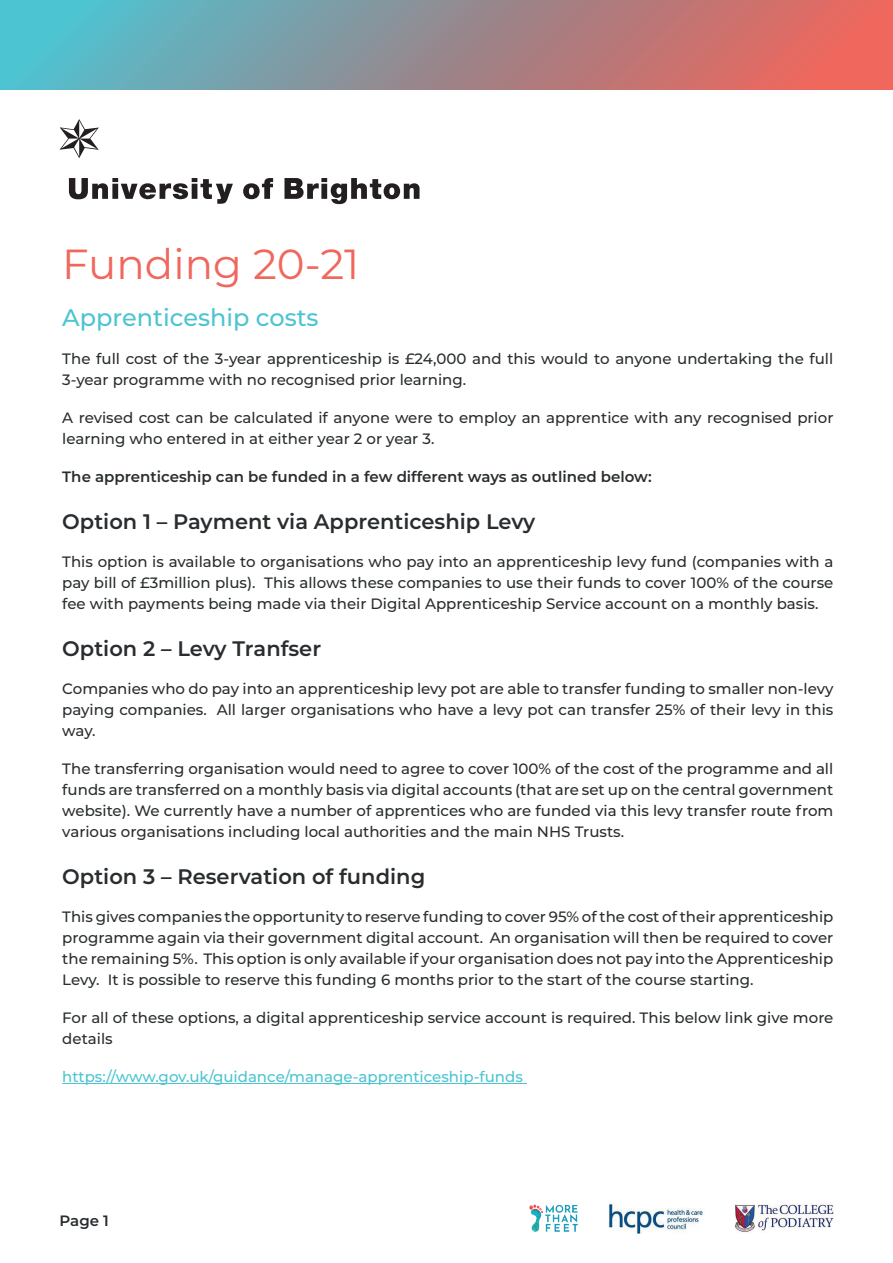
<style>
.page{position:relative;width:893px;height:1263px;background:#fff}
.page>*{position:absolute;margin:0;border:0;box-sizing:border-box;transform-origin:0 0}
.t1{font:42px "Montserrat";color:#f0675d}
.t2{font:500 24px "Montserrat";color:#4cc4d2}
.t3{font:600 21px "Montserrat";color:#292d2f}
.t4{font:500 15px/21px "Montserrat";color:#292d2f;text-align:justify}
.t5{font:600 15px "Montserrat";color:#292d2f}
.t6{font:500 15px "Montserrat";color:#4cc4d2}
</style>
<div class="page">
<img style="left:529px;top:1204px;width:49px;height:28px">
<img style="left:735px;top:1203px;width:98px;height:29px">
<img style="left:608px;top:1203px;width:96px;height:30px">
<svg style="left:60px;top:119px;width:39px;height:39px"></svg>
<svg style="left:69px;top:178px;width:164px;height:26px"></svg>
<svg style="left:243px;top:178px;width:30px;height:21px"></svg>
<svg style="left:284px;top:178px;width:136px;height:26px"></svg>
<div style="left:0;top:0;width:893px;height:89px;background:linear-gradient(to right,#44c0d2,#f05c53)"></div>
<hr style="left:62px;top:1083px;width:465px;height:1px;background:#4cc4d2">
<h1 class="t1" style="left:62px;top:235px;width:299px">Funding 20-21</h1>
<h2 class="t2" style="left:62px;top:301px;width:258px">Apprenticeship costs</h2>
<p class="t4" style="left:62px;top:347px;width:772px">The full cost of the 3-year apprenticeship is £24,000 and this would to anyone undertaking the full<br>3-year programme with no recognised prior learning.</p>
<p class="t4" style="left:62px;top:406px;width:773px">A revised cost can be calculated if anyone were to employ an apprentice with any recognised prior learning who entered in at either year 2 or year 3.</p>
<p class="t5" style="left:62px;top:466px;width:591px">The apprenticeship can be funded in a few different ways as outlined below:</p>
<h3 class="t3" style="left:62px;top:506px;width:475px">Option 1 – Payment via Apprenticeship Levy</h3>
<p class="t4" style="left:62px;top:550px;width:773px">This option is available to organisations who pay into an apprenticeship levy fund (companies with a pay bill of £3million plus). This allows these companies to use their funds to cover 100% of the course fee with payments being made via their Digital Apprenticeship Service account on a monthly basis.</p>
<h3 class="t3" style="left:62px;top:633px;width:260px">Option 2 – Levy Tranfser</h3>
<p class="t4" style="left:62px;top:677px;width:773px">Companies who do pay into an apprenticeship levy pot are able to transfer funding to smaller non-levy paying companies. All larger organisations who have a levy pot can transfer 25% of their levy in this way.</p>
<p class="t4" style="left:62px;top:757px;width:773px">The transferring organisation would need to agree to cover 100% of the cost of the programme and all funds are transferred on a monthly basis via digital accounts (that are set up on the central government website). We currently have a number of apprentices who are funded via this levy transfer route from various organisations including local authorities and the main NHS Trusts.</p>
<h3 class="t3" style="left:62px;top:862px;width:364px">Option 3 – Reservation of funding</h3>
<p class="t4" style="left:62px;top:905px;width:773px">This gives companies the opportunity to reserve funding to cover 95% of the cost of their apprenticeship programme again via their government digital account. An organisation will then be required to cover the remaining 5%. This option is only available if your organisation does not pay into the Apprenticeship Levy. It is possible to reserve this funding 6 months prior to the start of the course starting.</p>
<p class="t4" style="left:62px;top:1006px;width:773px">For all of these options, a digital apprenticeship service account is required. This below link give more details</p>
<p class="t6" style="left:62px;top:1066px;width:462px">https://www.gov.uk/guidance/manage-apprenticeship-funds</p>
<p class="t5" style="left:60px;top:1209px;width:51px">Page 1</p>
</div>
